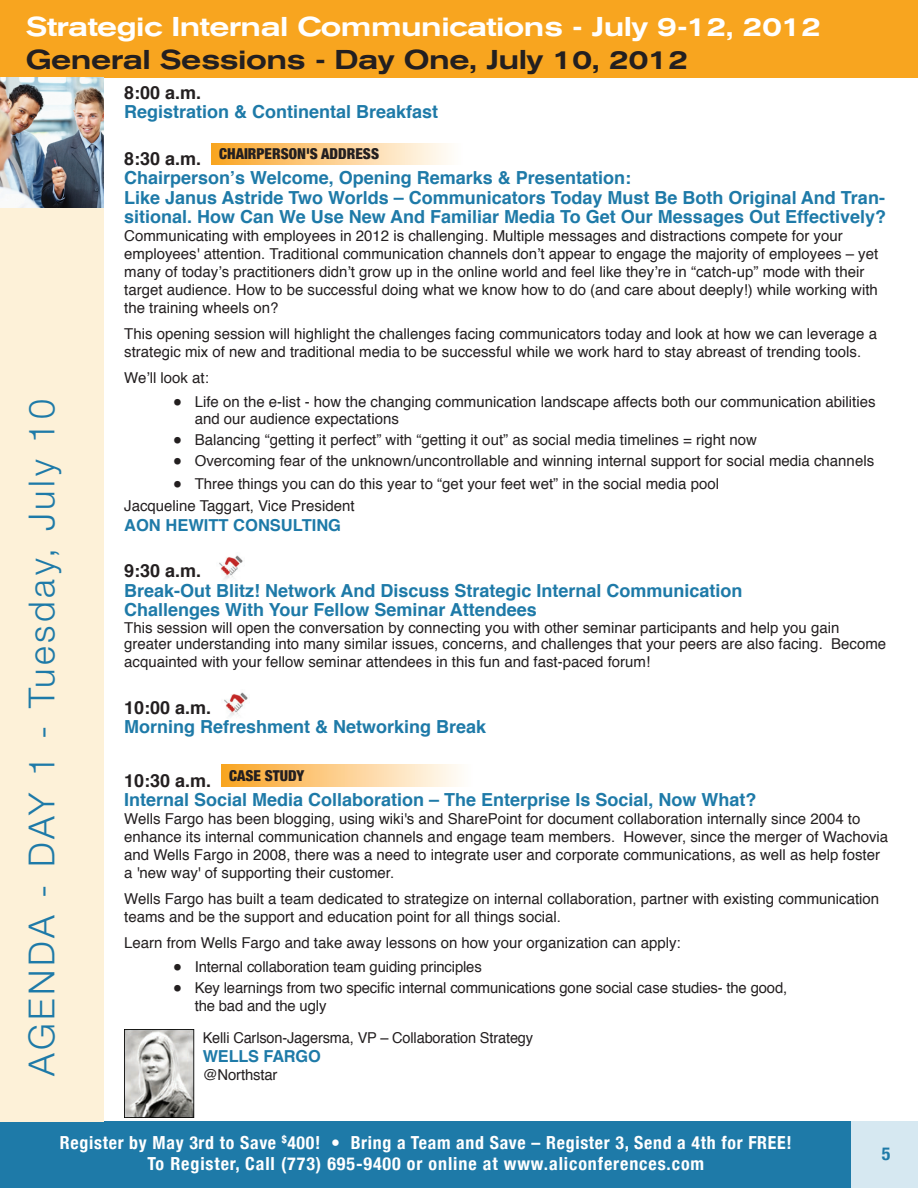
<style>
.page{position:relative;width:918px;height:1188px;background:#fff}
.page>*{position:absolute;margin:0;border:0;box-sizing:border-box;transform-origin:0 0}
.t1{font:300 36px "Helvetica Neue";letter-spacing:.1em;color:#1e7aa8}
.t2{font:500 expanded 27px "Akzidenz Grotesk BE";letter-spacing:-.02em;color:#fff}
.t3{font:500 expanded 27px "Akzidenz Grotesk BE";letter-spacing:-.02em;color:#231f20}
.t4{font:700 18px/19.5px "Helvetica";color:#1e7aa8}
.t5{font:700 condensed 18px/21.6px "Helvetica Neue";letter-spacing:.04em;color:#fff;text-align:center}
.t6{font:700 18px "Helvetica";color:#231f20}
.t7{font:700 condensed 18px "Helvetica Neue";color:#1e7aa8}
.t8{font:700 16.5px "Helvetica";color:#1e7aa8}
.t9{font:15px/18px "Helvetica";color:#231f20}
.t10{font:900 condensed 15px "Helvetica Neue";color:#231f20}
.s1{font-family:"Helvetica";font-weight:700;font-stretch:normal;font-size:18px}
.s2{font-size:30px}
.s3{color:#231f20}
</style>
<div class="page">
<div style="left:0;top:1122px;width:852px;height:66px;background:#1e7aa8"></div>
<div style="left:852px;top:1122px;width:66px;height:66px;background:#d6e8f1"></div>
<div style="left:0;top:77px;width:104px;height:1045px;background:#fdf1d8"></div>
<div style="left:0;top:0;width:918px;height:78px;background:#f8a51f"></div>
<img style="left:0;top:78px;width:104px;height:129px">
<div style="left:211px;top:143px;width:255px;height:22px;background:linear-gradient(to right,#faa526,#fff)"></div>
<img style="left:219px;top:555px;width:24px;height:25px">
<img style="left:224px;top:692px;width:24px;height:25px">
<div style="left:221px;top:765px;width:255px;height:22px;background:linear-gradient(to right,#faa526,#fff)"></div>
<img style="left:124px;top:1029px;width:71px;height:88px">
<h2 class="t2" style="left:26px;top:11px;width:797px">Strategic Internal Communications - July 9-12, 2012</h2>
<h2 class="t3" style="left:26px;top:43px;width:664px">General Sessions - Day One, July 10, 2012</h2>
<h1 class="t1" style="left:20px;top:1076px;width:679px;rotate:-90deg">AGENDA - DAY 1 - Tuesday, July 10</h1>
<p class="t6" style="left:124px;top:78px;width:79px">8:00 a.m.</p>
<p class="t4" style="left:124px;top:102px;width:316px">Registration &amp; Continental Breakfast</p>
<p class="t10" style="left:124px;top:145px;width:256px"><span class="s1">8:30 a.m.</span> CHAIRPERSON'S ADDRESS</p>
<p class="t4" style="left:124px;top:168px;width:763px">Chairperson’s Welcome, Opening Remarks &amp; Presentation:<br>Like Janus Astride Two Worlds – Communicators Today Must Be Both Original And Tran&shy;sitional. How Can We Use New And Familiar Media To Get Our Messages Out Effectively?</p>
<p class="t9" style="left:124px;top:227px;width:756px">Communicating with employees in 2012 is challenging. Multiple messages and distractions compete for your employees' attention. Traditional communication channels don’t appear to engage the majority of employees – yet many of today’s practitioners didn’t grow up in the online world and feel like they’re in “catch-up” mode with their target audience. How to be successful doing what we know how to do (and care about deeply!) while working with the training wheels on?</p>
<p class="t9" style="left:124px;top:325px;width:754px">This opening session will highlight the challenges facing communicators today and look at how we can leverage a strategic mix of new and traditional media to be successful while we work hard to stay abreast of trending tools.</p>
<p class="t9" style="left:124px;top:369px;width:86px">We’ll look at:</p>
<p class="t9" style="left:195px;top:394px;width:682px;line-height:16.5px;text-indent:-23px"><span class="s2">•</span> Life on the e-list - how the changing communication landscape affects both our communication abilities and our audience expectations</p>
<p class="t9" style="left:172px;top:431px;width:586px"><span class="s2">•</span> Balancing “getting it perfect” with “getting it out” as social media timelines = right now</p>
<p class="t9" style="left:172px;top:452px;width:703px"><span class="s2">•</span> Overcoming fear of the unknown/uncontrollable and winning internal support for social media channels</p>
<p class="t9" style="left:124px;top:472px;width:596px;line-height:22.6px;text-indent:48px"><span class="s2">•</span> Three things you can do this year to “get your feet wet” in the social media pool<br>Jacqueline Taggart, Vice President</p>
<p class="t8" style="left:124px;top:512px;width:218px">AON HEWITT CONSULTING</p>
<p class="t6" style="left:124px;top:557px;width:79px">9:30 a.m.</p>
<p class="t4" style="left:124px;top:581px;width:620px">Break-Out Blitz! Network And Discuss Strategic Internal Communication<br>Challenges With Your Fellow Seminar Attendees</p>
<p class="t9" style="left:124px;top:620px;width:763px;line-height:16.5px">This session will open the conversation by connecting you with other seminar participants and help you gain greater understanding into many similar issues, concerns, and challenges that your peers are also facing. Become</p>
<p class="t9" style="left:124px;top:654px;width:528px">acquainted with your fellow seminar attendees in this fun and fast-paced forum!</p>
<p class="t6" style="left:124px;top:693px;width:89px">10:00 a.m.</p>
<p class="t4" style="left:124px;top:718px;width:364px">Morning Refreshment &amp; Networking Break</p>
<p class="t4" style="left:124px;top:771px;width:634px"><span class="s3">10:30 a.m.</span> <sup>CASE</sup> <sup>STUDY<br></sup>Internal Social Media Collaboration – The Enterprise Is Social, Now What?</p>
<p class="t9" style="left:124px;top:810px;width:766px">Wells Fargo has been blogging, using wiki's and SharePoint for document collaboration internally since 2004 to enhance its internal communication channels and engage team members. However, since the merger of Wachovia and Wells Fargo in 2008, there was a need to integrate user and corporate communications, as well as help foster a 'new way' of supporting their customer.</p>
<p class="t9" style="left:124px;top:890px;width:757px">Wells Fargo has built a team dedicated to strategize on internal collaboration, partner with existing communication teams and be the support and education point for all things social.</p>
<p class="t9" style="left:124px;top:934px;width:558px">Learn from Wells Fargo and take away lessons on how your organization can apply:</p>
<p class="t9" style="left:172px;top:958px;width:311px"><span class="s2">•</span> Internal collaboration team guiding principles</p>
<p class="t9" style="left:195px;top:979px;width:594px;text-indent:-23px"><span class="s2">•</span> Key learnings from two specific internal communications gone social case studies- the good, the bad and the ugly</p>
<p class="t9" style="left:203px;top:1029px;width:332px">Kelli Carlson-Jagersma, VP – Collaboration Strategy</p>
<p class="t8" style="left:203px;top:1043px;width:120px">WELLS FARGO</p>
<p class="t9" style="left:203px;top:1066px;width:76px">@Northstar</p>
<p class="t5" style="left:60px;top:1131px;width:733px">Register by May 3rd to Save <sup>$</sup>400! • Bring a Team and Save – Register 3, Send a 4th for FREE!<br>To Register, Call (773) 695-9400 or online at www.aliconferences.com</p>
<p class="t7" style="left:882px;top:1142px;width:10px">5</p>
</div>
